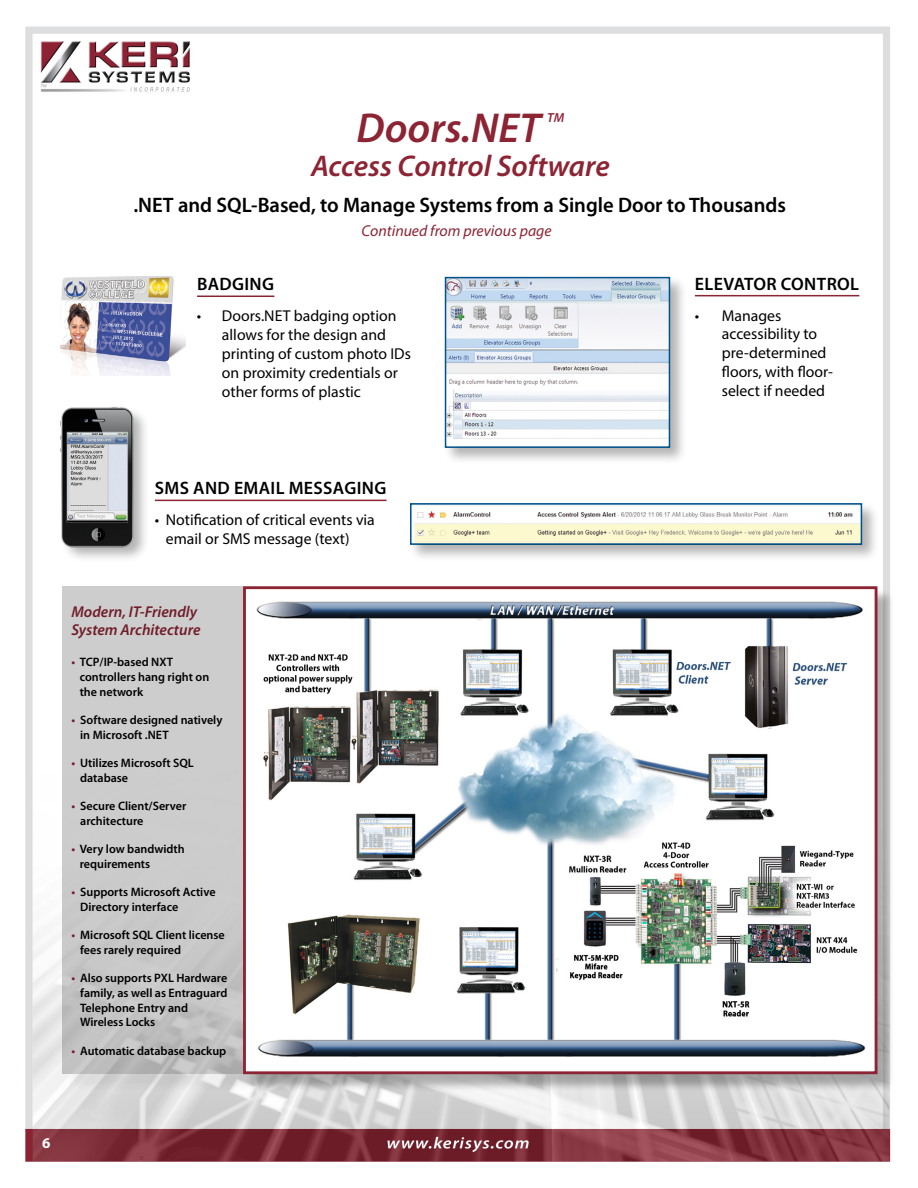
<style>
.page{position:relative;width:918px;height:1188px;background:#fff}
.page>*{position:absolute;margin:0;border:0;box-sizing:border-box;transform-origin:0 0}
.t1{font:italic 600 42px "Myriad Pro";color:#8c2433}
.t2{font:italic 600 30px "Myriad Pro";color:#8c2433}
.t3{font:600 21px "Myriad Pro";color:#000}
.t4{font:600 18px "Myriad Pro";letter-spacing:.02em;color:#000}
.t5{font:15.75px/18.9px "Myriad Pro";color:#000}
.t6{font:italic 600 15.75px/18px "Myriad Pro";color:#8c2433}
.t7{font:italic 15.75px "Myriad Pro";color:#8c2433}
.t8{font:700 15px "Myriad Pro";color:#fff}
.t9{font:italic 600 13.05px "Myriad Pro";color:#8c2433}
.t10{font:600 12.15px/14.7px "Myriad Pro";color:#000}
.s1{color:#8c2433}
</style>
<div class="page">
<img style="left:25px;top:26px;width:866px;height:1136px">
<hr style="left:197px;top:296px;width:77px;height:1px;background:#8c2433">
<hr style="left:155px;top:500px;width:232px;height:1px;background:#8c2433">
<hr style="left:695px;top:295px;width:164px;height:1px;background:#8c2433">
<div style="left:65px;top:589px;width:197px;height:504px;background:#000;opacity:.3"></div>
<div style="left:63px;top:586px;width:180px;height:488px;background:linear-gradient(to bottom,#d1d1d1,#c2c2c2)"></div>
<div style="left:246px;top:589px;width:649px;height:503px;background:#000;opacity:.3"></div>
<img style="left:247px;top:590px;width:626px;height:480px">
<div style="left:243px;top:586px;width:634px;height:488px;border:3px solid #8c2433"></div>
<img style="left:60px;top:277px;width:126px;height:98px">
<div style="left:408px;top:501px;width:471px;height:61px;background:#000;opacity:.3"></div>
<img style="left:413px;top:506px;width:446px;height:36px">
<div style="left:410px;top:503px;width:452px;height:42px;border:2px solid #00528a"></div>
<div style="left:60px;top:405px;width:90px;height:158px;background:#000;opacity:.3"></div>
<img style="left:60px;top:402px;width:75px;height:149px">
<div style="left:443px;top:275px;width:245px;height:190px;background:#000;opacity:.3"></div>
<img style="left:448px;top:280px;width:219px;height:165px">
<div style="left:445px;top:277px;width:225px;height:171px;border:2px solid #00528a"></div>
<h1 class="t1" style="left:356px;top:101px;width:186px">Doors.NET</h1>
<p class="t9" style="left:547px;top:110px;width:19px">TM</p>
<h2 class="t2" style="left:311px;top:147px;width:300px">Access Control Software</h2>
<h3 class="t3" style="left:133px;top:192px;width:654px">.NET and SQL-Based, to Manage Systems from a Single Door to Thousands</h3>
<p class="t7" style="left:362px;top:221px;width:192px">Continued from previous page</p>
<h3 class="t4" style="left:197px;top:273px;width:79px">BADGING</h3>
<p class="t5" style="left:222px;top:306px;width:191px;text-indent:-25px">• Doors.NET badging option allows for the design and printing of custom photo IDs on proximity credentials or other forms of plastic</p>
<h3 class="t4" style="left:695px;top:272px;width:166px">ELEVATOR CONTROL</h3>
<p class="t5" style="left:722px;top:306px;width:113px;text-indent:-27px">• Manages accessibility to pre-determined floors, with floor&shy;select if needed</p>
<h3 class="t4" style="left:155px;top:477px;width:233px">SMS AND EMAIL MESSAGING</h3>
<p class="t5" style="left:166px;top:510px;width:211px;text-indent:-11px">• Notification of critical events via email or SMS message (text)</p>
<p class="t6" style="left:71px;top:603px;width:131px">Modern, IT-Friendly<br>System Architecture</p>
<p class="t10" style="left:80px;top:655px;width:131px;text-indent:-8px"><span class="s1">•</span> TCP/IP-based NXT controllers hang right on the network</p>
<p class="t10" style="left:80px;top:712px;width:144px;text-indent:-9px"><span class="s1">•</span> Software designed natively in Microsoft .NET</p>
<p class="t10" style="left:80px;top:755px;width:115px;text-indent:-9px"><span class="s1">•</span> Utilizes Microsoft SQL database</p>
<p class="t10" style="left:80px;top:798px;width:108px;text-indent:-9px"><span class="s1">•</span> Secure Client/Server architecture</p>
<p class="t10" style="left:80px;top:841px;width:107px;text-indent:-8px"><span class="s1">•</span> Very low bandwidth requirements</p>
<p class="t10" style="left:80px;top:884px;width:137px;text-indent:-9px"><span class="s1">•</span> Supports Microsoft Active<br>Directory interface</p>
<p class="t10" style="left:80px;top:928px;width:146px;text-indent:-9px"><span class="s1">•</span> Microsoft SQL Client license fees rarely required</p>
<p class="t10" style="left:80px;top:971px;width:149px;text-indent:-9px"><span class="s1">•</span> Also supports PXL Hardware family, as well as Entraguard<br>Telephone Entry and<br>Wireless Locks</p>
<p class="t10" style="left:71px;top:1043px;width:156px"><span class="s1">•</span> Automatic database backup</p>
<p class="t8" style="left:42px;top:1133px;width:10px">6</p>
</div>
